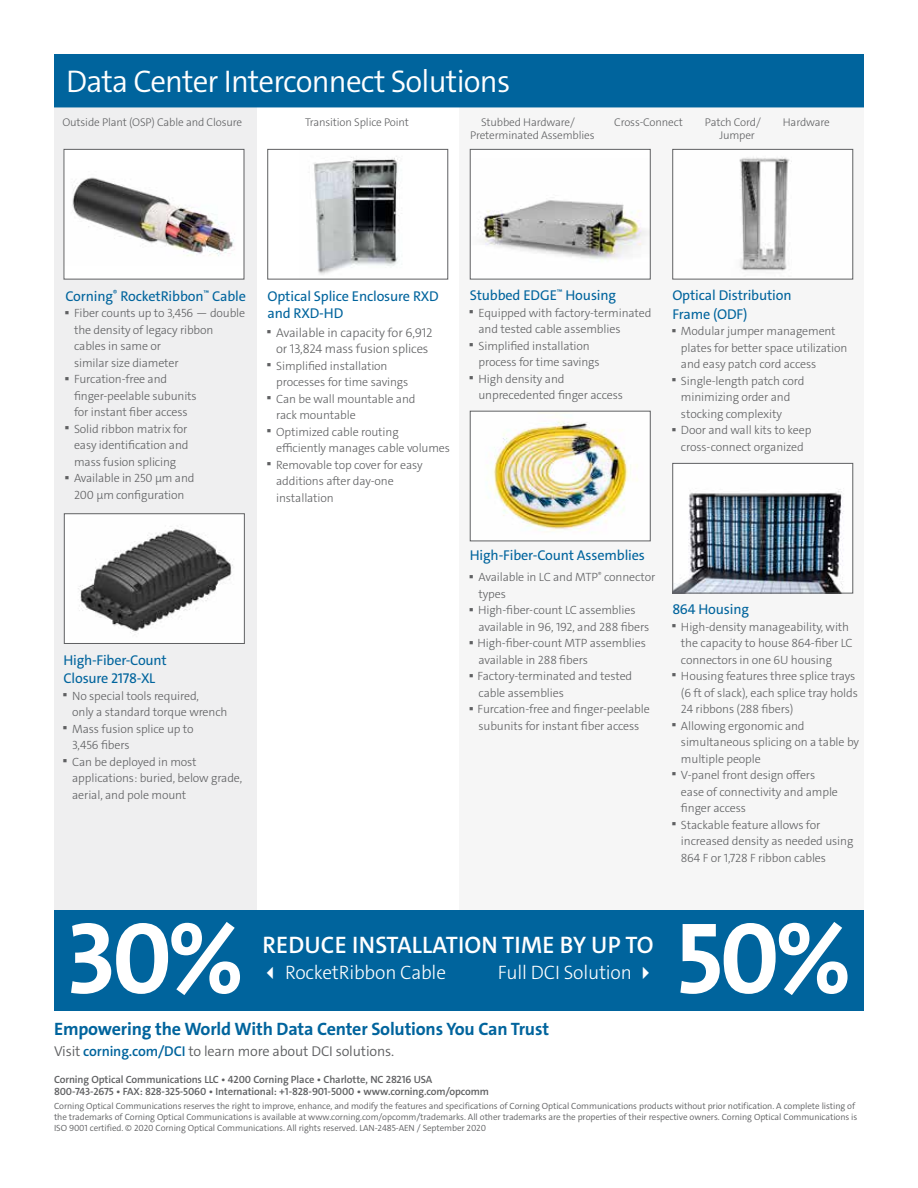
<style>
.page{position:relative;width:918px;height:1188px;background:#fff}
.page>*{position:absolute;margin:0;border:0;box-sizing:border-box;transform-origin:0 0}
.t1{font:700 102px "The Sans C4 s";color:#fff}
.t2{font:300 31.5px "The Sans C4 s";letter-spacing:-.025em;color:#fff}
.t3{font:600 24px "The Sans C4 s";letter-spacing:.01em;color:#fff}
.t4{font:300 19.5px "The Sans C4 s";letter-spacing:-.01em;color:#fff}
.t5{font:700 18px "The Sans C4 s";letter-spacing:-.01em;color:#00649d}
.t6{font:14.25px/18.8px "The Sans C4 s";letter-spacing:-.01em;color:#00649d}
.t7{font:300 14.25px "The Sans C4 s";letter-spacing:-.01em;color:#5f6062}
.t8{font:300 12.75px/16.5px "The Sans C4 s";letter-spacing:-.01em;color:#5f6062}
.t9{font:300 12px/16.5px "The Sans C4 s";letter-spacing:-.01em;color:#5f6062}
.t10{font:300 11.25px/13.5px "The Sans C4 s";letter-spacing:-.01em;color:#5f6062}
.t11{font:600 10.5px/12px "The Sans C4 s";letter-spacing:-.01em;color:#5f6062}
.t12{font:300 9px/10.8px "The Sans C4 s";letter-spacing:-.01em;color:#5f6062}
.t13{font:5.25px "The Sans C4 s";color:#5f6062}
.s1{font-weight:600;color:#00649d}
</style>
<div class="page">
<div style="left:54px;top:98px;width:202px;height:812px;background:#ebeced"></div>
<div style="left:459px;top:106px;width:405px;height:804px;background:#f4f4f4"></div>
<div style="left:64px;top:149px;width:180px;height:130px;background:#fff"></div>
<img style="left:72px;top:177px;width:163px;height:79px">
<div style="left:64px;top:514px;width:180px;height:129px;background:#fff"></div>
<img style="left:78px;top:526px;width:156px;height:107px">
<div style="left:64px;top:513px;width:181px;height:131px;border:1px solid #5f6062"></div>
<div style="left:470px;top:149px;width:180px;height:130px;background:#fff"></div>
<img style="left:478px;top:200px;width:171px;height:61px">
<div style="left:470px;top:149px;width:181px;height:130px;border:1px solid #5f6062"></div>
<img style="left:485px;top:413px;width:158px;height:121px">
<div style="left:470px;top:411px;width:181px;height:130px;border:1px solid #5f6062"></div>
<img style="left:313px;top:156px;width:86px;height:119px">
<div style="left:267px;top:149px;width:181px;height:130px;border:1px solid #5f6062"></div>
<img style="left:740px;top:156px;width:51px;height:120px">
<div style="left:672px;top:149px;width:181px;height:130px;border:1px solid #5f6062"></div>
<img style="left:674px;top:489px;width:171px;height:103px">
<div style="left:672px;top:463px;width:181px;height:131px;border:1px solid #5f6062"></div>
<div style="left:54px;top:54px;width:810px;height:53px;background:#00649d"></div>
<div style="left:54px;top:910px;width:810px;height:100px;background:#00649d"></div>
<h2 class="t2" style="left:66px;top:61px;width:446px">Data Center Interconnect Solutions</h2>
<p class="t10" style="left:62px;top:115px;width:181px">Outside Plant (OSP) Cable and Closure</p>
<p class="t10" style="left:305px;top:115px;width:105px">Transition Splice Point</p>
<p class="t10" style="left:470px;top:115px;width:126px;text-indent:11px">Stubbed Hardware/<br>Preterminated Assemblies</p>
<p class="t10" style="left:614px;top:115px;width:70px">Cross-Connect</p>
<p class="t10" style="left:719px;top:115px;width:43px;text-indent:-14px">Patch Cord/<br>Jumper</p>
<p class="t10" style="left:783px;top:115px;width:48px">Hardware</p>
<p class="t6" style="left:65px;top:287px;width:182px">Corning<sup>®</sup> RocketRibbon<sup>™</sup> Cable</p>
<p class="t13" style="left:65px;top:307px;width:5px">▄</p>
<p class="t9" style="left:74px;top:305px;width:173px">Fiber counts up to 3,456 — double the density of legacy ribbon cables in same or<br>similar size diameter</p>
<p class="t13" style="left:65px;top:373px;width:5px">▄</p>
<p class="t9" style="left:74px;top:371px;width:124px">Furcation-free and finger-peelable subunits for instant fiber access</p>
<p class="t13" style="left:65px;top:423px;width:5px">▄</p>
<p class="t9" style="left:74px;top:421px;width:116px;text-align:justify">Solid ribbon matrix for easy identification and mass fusion splicing</p>
<p class="t13" style="left:65px;top:472px;width:5px">▄</p>
<p class="t9" style="left:74px;top:470px;width:122px">Available in 250 µm and<br>200 µm configuration</p>
<p class="t6" style="left:64px;top:650px;width:105px">High-Fiber-Count<br>Closure 2178-XL</p>
<p class="t13" style="left:64px;top:690px;width:5px">▄</p>
<p class="t9" style="left:72px;top:688px;width:157px">No special tools required,<br>only a standard torque wrench</p>
<p class="t13" style="left:64px;top:723px;width:5px">▄</p>
<p class="t9" style="left:72px;top:721px;width:123px">Mass fusion splice up to<br>3,456 fibers</p>
<p class="t13" style="left:64px;top:756px;width:5px">▄</p>
<p class="t9" style="left:72px;top:754px;width:172px">Can be deployed in most applications: buried, below grade, aerial, and pole mount</p>
<p class="t6" style="left:268px;top:289px;width:173px;line-height:16.5px">Optical Splice Enclosure RXD and RXD-HD</p>
<p class="t13" style="left:268px;top:327px;width:5px">▄</p>
<p class="t8" style="left:276px;top:324px;width:158px">Available in capacity for 6,912 or 13,824 mass fusion splices</p>
<p class="t13" style="left:268px;top:360px;width:5px">▄</p>
<p class="t9" style="left:276px;top:358px;width:134px">Simplified installation processes for time savings</p>
<p class="t13" style="left:268px;top:393px;width:5px">▄</p>
<p class="t9" style="left:276px;top:391px;width:141px">Can be wall mountable and rack mountable</p>
<p class="t13" style="left:268px;top:426px;width:5px">▄</p>
<p class="t9" style="left:276px;top:424px;width:175px">Optimized cable routing efficiently manages cable volumes</p>
<p class="t13" style="left:268px;top:459px;width:5px">▄</p>
<p class="t9" style="left:276px;top:457px;width:148px">Removable top cover for easy additions after day-one installation</p>
<p class="t6" style="left:470px;top:286px;width:148px">Stubbed EDGE<sup>™</sup> Housing</p>
<p class="t13" style="left:470px;top:307px;width:5px">▄</p>
<p class="t9" style="left:478px;top:304px;width:174px">Equipped with factory-terminated and tested cable assemblies</p>
<p class="t13" style="left:470px;top:340px;width:5px">▄</p>
<p class="t9" style="left:478px;top:337px;width:123px">Simplified installation process for time savings</p>
<p class="t13" style="left:470px;top:373px;width:5px">▄</p>
<p class="t9" style="left:478px;top:370px;width:146px">High density and unprecedented finger access</p>
<p class="t6" style="left:672px;top:286px;width:121px">Optical Distribution<br>Frame (ODF)</p>
<p class="t13" style="left:672px;top:326px;width:5px">▄</p>
<p class="t9" style="left:681px;top:323px;width:168px">Modular jumper management plates for better space utilization and easy patch cord access</p>
<p class="t13" style="left:672px;top:375px;width:5px">▄</p>
<p class="t9" style="left:681px;top:373px;width:125px">Single-length patch cord minimizing order and stocking complexity</p>
<p class="t13" style="left:672px;top:425px;width:5px">▄</p>
<p class="t9" style="left:681px;top:422px;width:132px">Door and wall kits to keep cross-connect organized</p>
<p class="t6" style="left:470px;top:546px;width:177px">High-Fiber-Count Assemblies</p>
<p class="t13" style="left:470px;top:572px;width:5px">▄</p>
<p class="t9" style="left:478px;top:569px;width:178px">Available in LC and MTP<sup>®</sup> connector types</p>
<p class="t13" style="left:470px;top:605px;width:5px">▄</p>
<p class="t9" style="left:478px;top:602px;width:173px">High-fiber-count LC assemblies available in 96, 192, and 288 fibers</p>
<p class="t13" style="left:470px;top:638px;width:5px">▄</p>
<p class="t9" style="left:478px;top:635px;width:170px">High-fiber-count MTP assemblies available in 288 fibers</p>
<p class="t13" style="left:470px;top:671px;width:5px">▄</p>
<p class="t9" style="left:478px;top:668px;width:156px">Factory-terminated and tested cable assemblies</p>
<p class="t13" style="left:470px;top:704px;width:5px">▄</p>
<p class="t9" style="left:478px;top:701px;width:174px">Furcation-free and finger-peelable subunits for instant fiber access</p>
<p class="t6" style="left:672px;top:600px;width:78px">864 Housing</p>
<p class="t13" style="left:672px;top:621px;width:5px">▄</p>
<p class="t9" style="left:681px;top:618px;width:173px">High-density manageability, with the capacity to house 864-fiber LC connectors in one 6U housing</p>
<p class="t13" style="left:672px;top:670px;width:5px">▄</p>
<p class="t9" style="left:681px;top:668px;width:179px">Housing features three splice trays (6 ft of slack), each splice tray holds<br>24 ribbons (288 fibers)</p>
<p class="t13" style="left:672px;top:720px;width:5px">▄</p>
<p class="t9" style="left:681px;top:717px;width:180px">Allowing ergonomic and simultaneous splicing on a table by multiple people</p>
<p class="t13" style="left:672px;top:769px;width:5px">▄</p>
<p class="t9" style="left:681px;top:767px;width:158px">V-panel front design offers ease of connectivity and ample finger access</p>
<p class="t13" style="left:672px;top:819px;width:5px">▄</p>
<p class="t9" style="left:681px;top:816px;width:174px">Stackable feature allows for increased density as needed using<br>864 F or 1,728 F ribbon cables</p>
<h1 class="t1" style="left:67px;top:893px;width:179px">30%</h1>
<h3 class="t3" style="left:262px;top:930px;width:393px">REDUCE INSTALLATION TIME BY UP TO</h3>
<h3 class="t4" style="left:262px;top:960px;width:185px">✓ RocketRibbon Cable</h3>
<h3 class="t4" style="left:498px;top:960px;width:159px">Full DCI Solution ✔</h3>
<h1 class="t1" style="left:676px;top:893px;width:177px">50%</h1>
<h3 class="t5" style="left:54px;top:1017px;width:497px">Empowering the World With Data Center Solutions You Can Trust</h3>
<p class="t7" style="left:54px;top:1042px;width:342px">Visit <span class="s1">corning.com/DCI</span> to learn more about DCI solutions.</p>
<p class="t11" style="left:54px;top:1074px;width:437px">Corning Optical Communications LLC • 4200 Corning Place • Charlotte, NC 28216 USA<br>800-743-2675 • FAX: 828-325-5060 • International: +1-828-901-5000 • www.corning.com/opcomm</p>
<p class="t12" style="left:54px;top:1101px;width:805px">Corning Optical Communications reserves the right to improve, enhance, and modify the features and specifications of Corning Optical Communications products without prior notification. A complete listing of the trademarks of Corning Optical Communications is available at www.corning.com/opcomm/trademarks. All other trademarks are the properties of their respective owners. Corning Optical Communications is<br>ISO 9001 certified. © 2020 Corning Optical Communications. All rights reserved. LAN-2485-AEN / September 2020</p>
</div>
